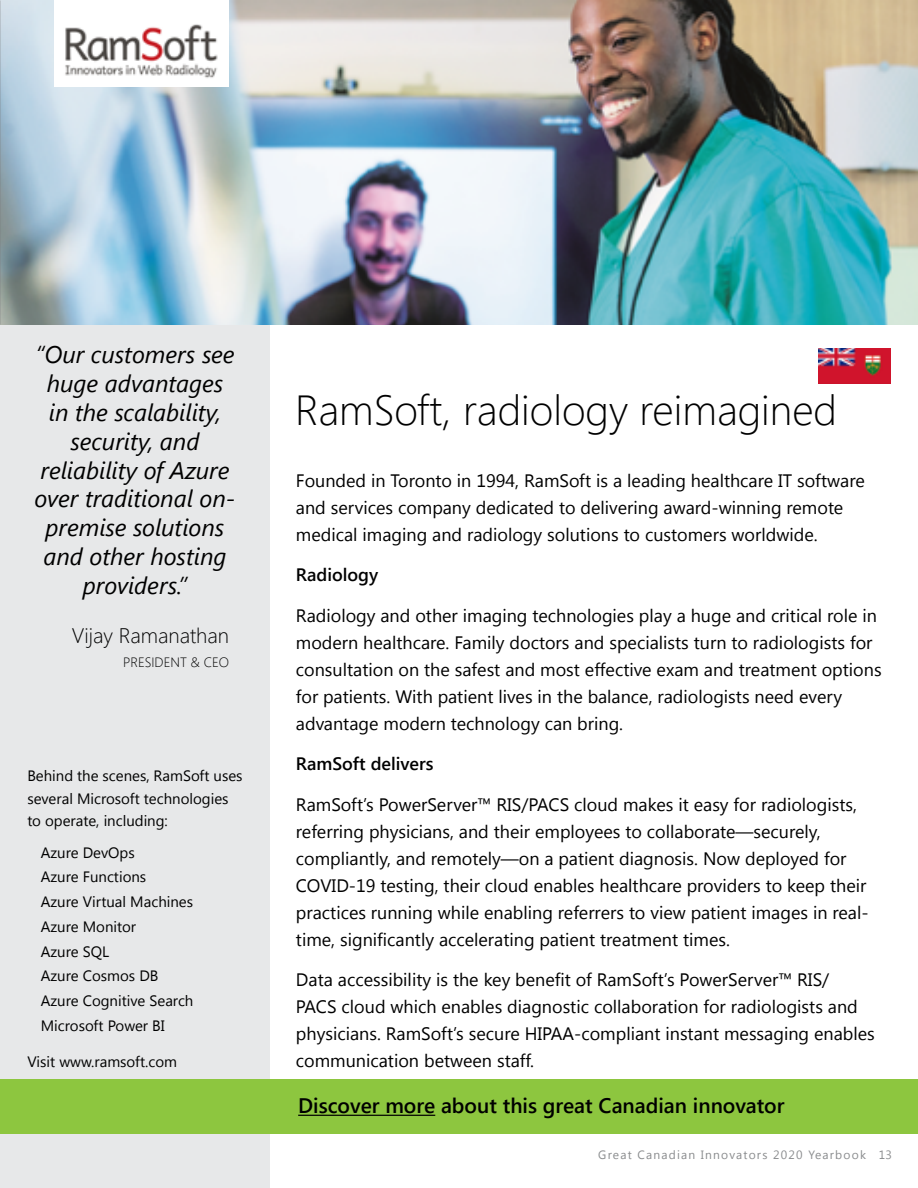
<style>
.page{position:relative;width:918px;height:1188px;background:#fff}
.page>*{position:absolute;margin:0;border:0;box-sizing:border-box;transform-origin:0 0}
.t1{font:300 42px "Segoe UI";color:#000}
.t2{font:italic 24px/28.8px "Segoe UI";color:#000;text-align:center}
.t3{font:600 21px "Segoe UI";color:#000}
.t4{font:300 21px "Segoe UI";color:#000}
.t5{font:18px/27px "Segoe UI";color:#000}
.t6{font:600 18px "Segoe UI";color:#000}
.t7{font:15px/24.8px "Segoe UI";color:#000}
.t8{font:300 13.5px "Segoe UI";color:#000}
.t9{font:12px "Segoe UI";letter-spacing:.1em;color:#8a8c8e}
</style>
<div class="page">
<div style="left:0;top:324px;width:270px;height:863px;background:#e7e8e9"></div>
<hr style="left:0;top:324px;width:1px;height:864px;background:#e6e6e7">
<div style="left:0;top:1079px;width:918px;height:55px;background:#8dc63f"></div>
<hr style="left:298px;top:1115px;width:137px;height:1px;background:#000">
<img style="left:0;top:0;width:918px;height:325px">
<div style="left:54px;top:0;width:175px;height:86px;background:#fff"></div>
<img style="left:65px;top:24px;width:153px;height:54px">
<img style="left:818px;top:349px;width:73px;height:35px">
<h2 class="t2" style="left:35px;top:339px;width:202px">“Our customers see huge advantages in the scalability, security, and reliability of Azure over traditional on&shy;premise solutions and other hosting providers.”</h2>
<p class="t4" style="left:72px;top:619px;width:159px">Vijay Ramanathan</p>
<p class="t8" style="left:123px;top:651px;width:107px">PRESIDENT &amp; CEO</p>
<p class="t7" style="left:27px;top:764px;width:217px;line-height:22.5px">Behind the scenes, RamSoft uses several Microsoft technologies to operate, including:</p>
<p class="t7" style="left:41px;top:839px;width:154px">Azure DevOps<br>Azure Functions<br>Azure Virtual Machines<br>Azure Monitor<br>Azure SQL<br>Azure Cosmos DB<br>Azure Cognitive Search<br>Microsoft Power BI</p>
<p class="t7" style="left:27px;top:1048px;width:151px">Visit www.ramsoft.com</p>
<h1 class="t1" style="left:295px;top:376px;width:543px">RamSoft, radiology reimagined</h1>
<p class="t5" style="left:296px;top:466px;width:570px">Founded in Toronto in 1994, RamSoft is a leading healthcare IT software and services company dedicated to delivering award-winning remote medical imaging and radiology solutions to customers worldwide.</p>
<p class="t6" style="left:296px;top:560px;width:84px">Radiology</p>
<p class="t5" style="left:296px;top:601px;width:587px">Radiology and other imaging technologies play a huge and critical role in modern healthcare. Family doctors and specialists turn to radiologists for consultation on the safest and most effective exam and treatment options for patients. With patient lives in the balance, radiologists need every advantage modern technology can bring.</p>
<p class="t6" style="left:296px;top:749px;width:139px">RamSoft delivers</p>
<p class="t5" style="left:296px;top:790px;width:574px">RamSoft’s PowerServer™ RIS/PACS cloud makes it easy for radiologists, referring physicians, and their employees to collaborate—securely, compliantly, and remotely—on a patient diagnosis. Now deployed for COVID-19 testing, their cloud enables healthcare providers to keep their practices running while enabling referrers to view patient images in real&shy;time, significantly accelerating patient treatment times.</p>
<p class="t5" style="left:296px;top:966px;width:580px">Data accessibility is the key benefit of RamSoft’s PowerServer™ RIS/<br>PACS cloud which enables diagnostic collaboration for radiologists and physicians. RamSoft’s secure HIPAA-compliant instant messaging enables communication between staff.</p>
<p class="t3" style="left:298px;top:1089px;width:488px">Discover more about this great Canadian innovator</p>
<p class="t9" style="left:598px;top:1146px;width:269px">Great Canadian Innovators 2020 Yearbook</p>
<p class="t9" style="left:879px;top:1146px;width:14px">13</p>
</div>
